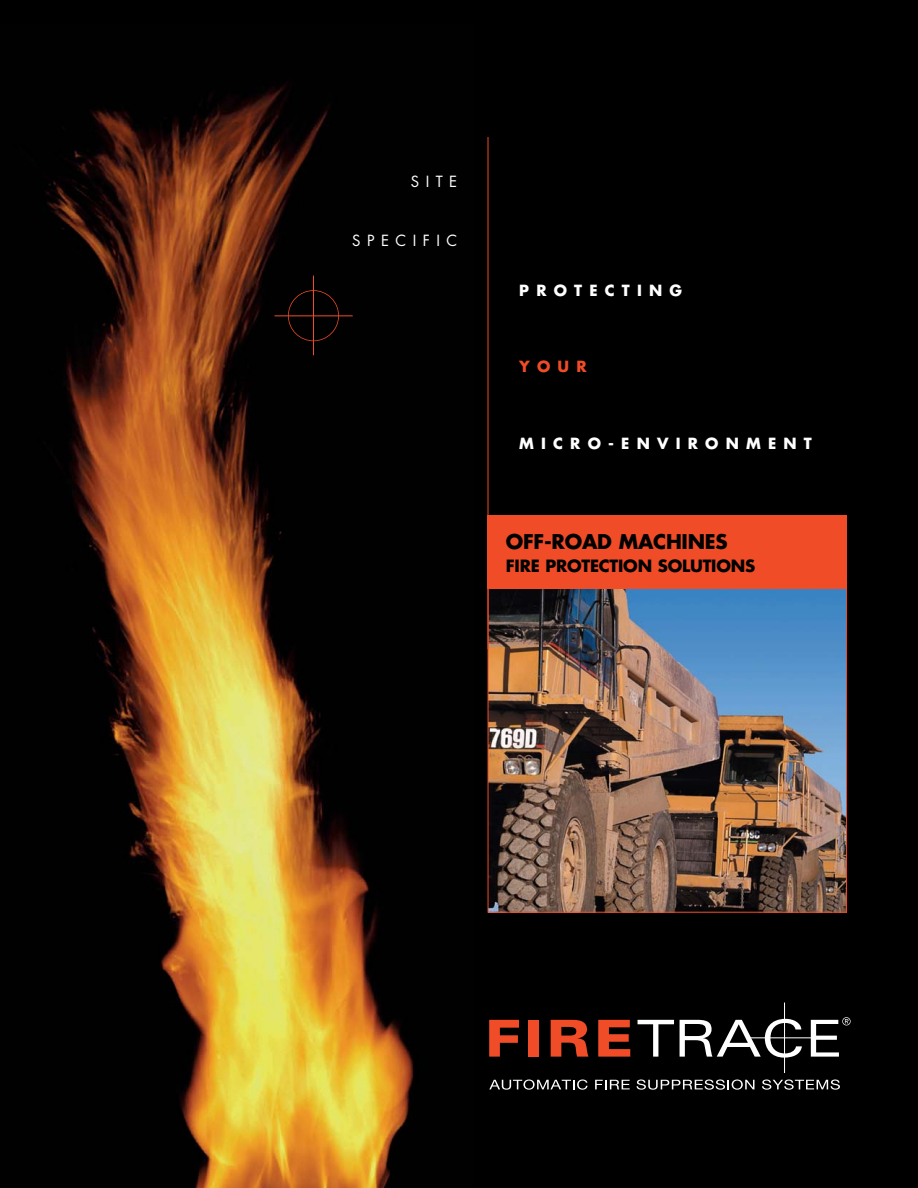
<style>
.page{position:relative;width:918px;height:1188px;background:#000}
.page>*{position:absolute;margin:0;border:0;box-sizing:border-box;transform-origin:0 0}
.t1{font:700 19.8px "Futura";letter-spacing:-.015em;color:#000}
.t2{font:700 16.5px "Futura";letter-spacing:-.015em;color:#000}
.t3{font:700 15px "Futura";letter-spacing:.48em;color:#fff}
.t4{font:15px "Futura";letter-spacing:.43em;color:#fff}
.t5{font:700 15px "Futura";color:#f04c27}
</style>
<div class="page">
<img style="left:46px;top:83px;width:368px;height:1105px">
<hr style="left:313px;top:276px;width:1px;height:79px;background:#f04c27">
<div style="left:288px;top:290px;width:51px;height:51px;border:2px solid #f04c27;border-radius:50%"></div>
<hr style="left:274px;top:315px;width:79px;height:1px;background:#f04c27">
<img style="left:490px;top:589px;width:355px;height:322px">
<div style="left:488px;top:515px;width:359px;height:74px;background:#f04c27"></div>
<hr style="left:488px;top:137px;width:1px;height:512px;background:#f04c27">
<svg style="left:489px;top:1080px;width:99px;height:10px"></svg>
<svg style="left:595px;top:1080px;width:35px;height:9px"></svg>
<svg style="left:637px;top:1080px;width:117px;height:10px"></svg>
<svg style="left:762px;top:1080px;width:78px;height:10px"></svg>
<svg style="left:489px;top:1020px;width:30px;height:37px"></svg>
<div style="left:528px;top:1020px;width:11px;height:37px;background:#f04c27"></div>
<svg style="left:551px;top:1020px;width:37px;height:37px"></svg>
<svg style="left:598px;top:1020px;width:32px;height:37px"></svg>
<svg style="left:638px;top:1020px;width:36px;height:37px"></svg>
<svg style="left:680px;top:1019px;width:122px;height:39px"></svg>
<hr style="left:749px;top:1037px;width:71px;height:1px;background:#fff">
<hr style="left:784px;top:1003px;width:1px;height:70px;background:#fff">
<svg style="left:811px;top:1017px;width:40px;height:40px"></svg>
<p class="t4" style="left:411px;top:174px;width:48px">SITE</p>
<p class="t4" style="left:352px;top:233px;width:107px">SPECIFIC</p>
<p class="t3" style="left:519px;top:283px;width:165px">PROTECTING</p>
<p class="t5" style="left:519px;top:360px;width:69px">YOUR</p>
<p class="t3" style="left:519px;top:436px;width:294px">MICRO-ENVIRONMENT</p>
<h1 class="t1" style="left:506px;top:533px;width:223px">OFF-ROAD MACHINES</h1>
<p class="t2" style="left:506px;top:559px;width:251px">FIRE PROTECTION SOLUTIONS</p>
</div>
